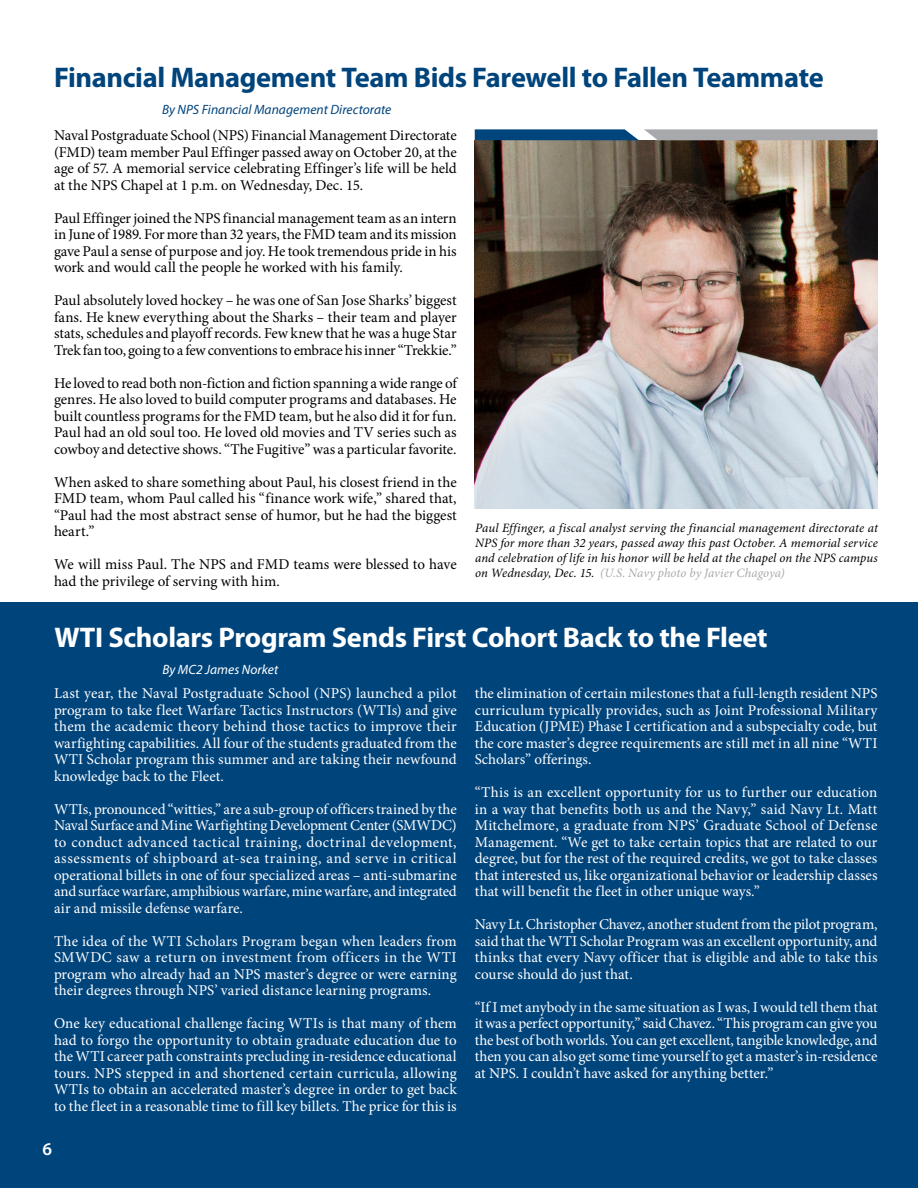
<style>
.page{position:relative;width:918px;height:1188px;background:#fff}
.page>*{position:absolute;margin:0;border:0;box-sizing:border-box;transform-origin:0 0}
.t1{font:700 28.5px "Myriad Pro";letter-spacing:-.015em;color:#00447c}
.t2{font:700 28.5px "Myriad Pro";letter-spacing:-.015em;color:#fff}
.t3{font:600 18px "Myriad Pro";color:#fff}
.t4{font:15px/16.5px "Minion Pro";color:#fff;text-align:justify}
.t5{font:15px/16.5px "Minion Pro";letter-spacing:-.005em;color:#000;text-align:justify}
.t6{font:italic 13.5px "Myriad Pro";letter-spacing:.005em;color:#00447c}
.t7{font:italic 13.5px "Myriad Pro";letter-spacing:.005em;color:#fff}
.t8{font:italic 12.75px/15px "Minion Pro";letter-spacing:.005em;color:#000;text-align:justify}
.s1{color:#a7a9ac}
</style>
<div class="page">
<img style="left:475px;top:140px;width:403px;height:368px">
<svg style="left:475px;top:129px;width:403px;height:11px;background:#6f8aa0"></svg>
<div style="left:0;top:602px;width:918px;height:586px;background:#00447c"></div>
<h1 class="t1" style="left:54px;top:59px;width:771px">Financial Management Team Bids Farewell to Fallen Teammate</h1>
<p class="t6" style="left:162px;top:101px;width:231px">By NPS Financial Management Directorate</p>
<p class="t5" style="left:54px;top:127px;width:404px">Naval Postgraduate School (NPS) Financial Management Directorate (FMD) team member Paul Effinger passed away on October 20, at the age of 57. A memorial service celebrating Effinger’s life will be held at the NPS Chapel at 1 p.m. on Wednesday, Dec. 15.</p>
<p class="t5" style="left:54px;top:210px;width:404px">Paul Effinger joined the NPS financial management team as an intern in June of 1989. For more than 32 years, the FMD team and its mission gave Paul a sense of purpose and joy. He took tremendous pride in his work and would call the people he worked with his family.</p>
<p class="t5" style="left:54px;top:292px;width:404px">Paul absolutely loved hockey – he was one of San Jose Sharks’ biggest fans. He knew everything about the Sharks – their team and player stats, schedules and playoff records. Few knew that he was a huge Star Trek fan too, going to a few conventions to embrace his inner “Trekkie.”</p>
<p class="t5" style="left:54px;top:375px;width:404px">He loved to read both non-fiction and fiction spanning a wide range of genres. He also loved to build computer programs and databases. He built countless programs for the FMD team, but he also did it for fun.<br>Paul had an old soul too. He loved old movies and TV series such as cowboy and detective shows. “The Fugitive” was a particular favorite.</p>
<p class="t5" style="left:54px;top:474px;width:404px">When asked to share something about Paul, his closest friend in the FMD team, whom Paul called his “finance work wife,” shared that, “Paul had the most abstract sense of humor, but he had the biggest heart.”</p>
<p class="t5" style="left:54px;top:556px;width:404px">We will miss Paul. The NPS and FMD teams were blessed to have had the privilege of serving with him.</p>
<p class="t8" style="left:475px;top:521px;width:404px">Paul Effinger, a fiscal analyst serving the financial management directorate at NPS for more than 32 years, passed away this past October. A memorial service and celebration of life in his honor will be held at the chapel on the NPS campus on Wednesday, Dec. 15. <span class="s1">(U.S. Navy photo by Javier Chagoya)</span></p>
<h1 class="t2" style="left:54px;top:618px;width:715px">WTI Scholars Program Sends First Cohort Back to the Fleet</h1>
<p class="t7" style="left:162px;top:661px;width:118px">By MC2 James Norket</p>
<p class="t4" style="left:54px;top:685px;width:404px">Last year, the Naval Postgraduate School (NPS) launched a pilot program to take fleet Warfare Tactics Instructors (WTIs) and give them the academic theory behind those tactics to improve their warfighting capabilities. All four of the students graduated from the WTI Scholar program this summer and are taking their newfound knowledge back to the Fleet.</p>
<p class="t4" style="left:54px;top:801px;width:404px">WTIs, pronounced “witties,” are a sub-group of officers trained by the Naval Surface and Mine Warfighting Development Center (SMWDC) to conduct advanced tactical training, doctrinal development, assessments of shipboard at-sea training, and serve in critical operational billets in one of four specialized areas – anti-submarine and surface warfare, amphibious warfare, mine warfare, and integrated air and missile defense warfare.</p>
<p class="t4" style="left:54px;top:933px;width:404px">The idea of the WTI Scholars Program began when leaders from SMWDC saw a return on investment from officers in the WTI program who already had an NPS master’s degree or were earning their degrees through NPS’ varied distance learning programs.</p>
<p class="t4" style="left:54px;top:1015px;width:404px">One key educational challenge facing WTIs is that many of them had to forgo the opportunity to obtain graduate education due to the WTI career path constraints precluding in-residence educational tours. NPS stepped in and shortened certain curricula, allowing WTIs to obtain an accelerated master’s degree in order to get back to the fleet in a reasonable time to fill key billets. The price for this is</p>
<p class="t3" style="left:42px;top:1138px;width:11px">6</p>
<p class="t4" style="left:475px;top:685px;width:404px">the elimination of certain milestones that a full-length resident NPS curriculum typically provides, such as Joint Professional Military Education (JPME) Phase I certification and a subspecialty code, but the core master’s degree requirements are still met in all nine “WTI Scholars” offerings.</p>
<p class="t4" style="left:475px;top:784px;width:404px">“This is an excellent opportunity for us to further our education in a way that benefits both us and the Navy,” said Navy Lt. Matt Mitchelmore, a graduate from NPS’ Graduate School of Defense Management. “We get to take certain topics that are related to our degree, but for the rest of the required credits, we got to take classes that interested us, like organizational behavior or leadership classes that will benefit the fleet in other unique ways.”</p>
<p class="t4" style="left:475px;top:916px;width:404px">Navy Lt. Christopher Chavez, another student from the pilot program, said that the WTI Scholar Program was an excellent opportunity, and thinks that every Navy officer that is eligible and able to take this course should do just that.</p>
<p class="t4" style="left:475px;top:999px;width:404px">“If I met anybody in the same situation as I was, I would tell them that it was a perfect opportunity,” said Chavez. “This program can give you the best of both worlds. You can get excellent, tangible knowledge, and then you can also get some time yourself to get a master’s in-residence at NPS. I couldn’t have asked for anything better.”</p>
</div>
